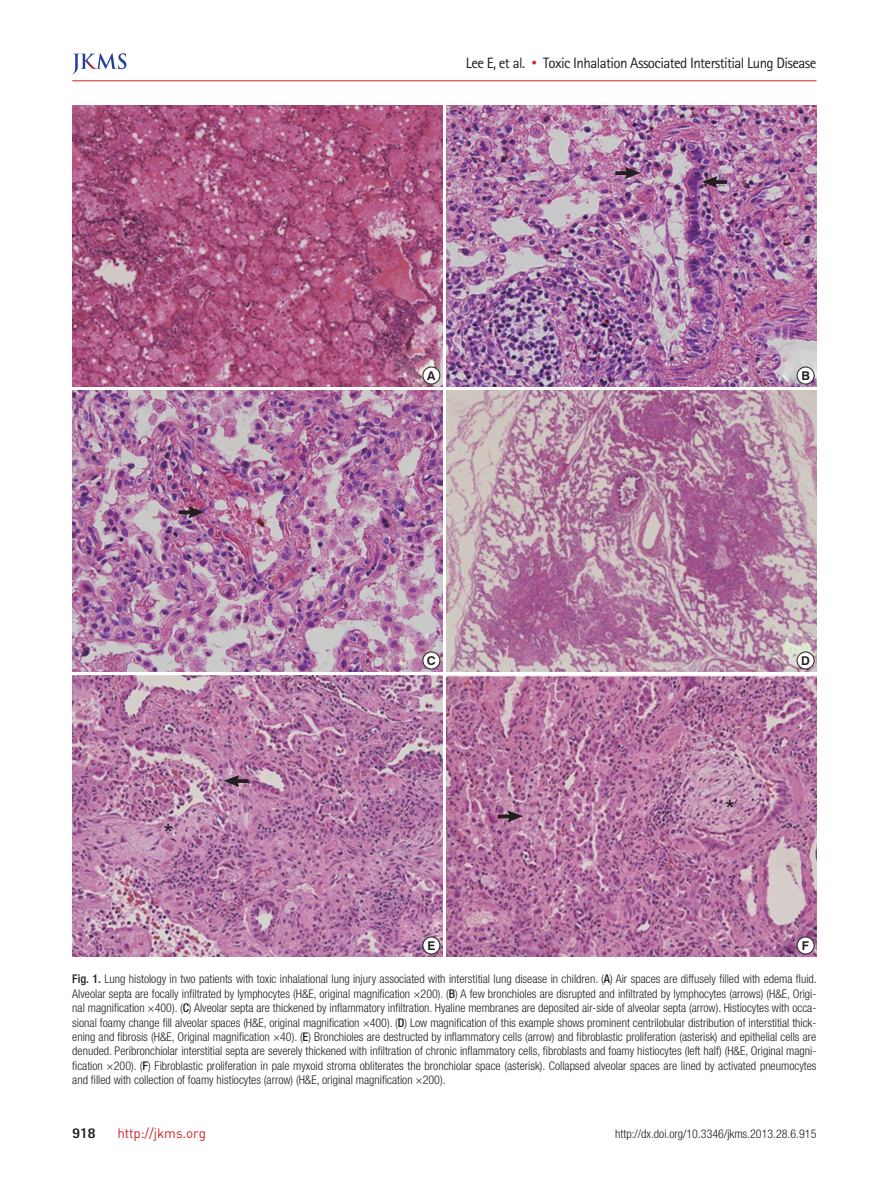
<style>
.page{position:relative;width:893px;height:1191px;background:#fff}
.page>*{position:absolute;margin:0;border:0;box-sizing:border-box;transform-origin:0 0}
.t1{font:condensed 25.5px "Helvetica Neue LT Std";color:#231f20}
.t2{font:15px "Rotis Sans Serif Std";letter-spacing:-.04em;color:#231f20}
.t3{font:800 15px "Rotis Sans Serif Std";color:#231f20}
.t4{font:13.5px "Dinreg";letter-spacing:-.01em;color:#d1232a}
.t5{font:700 12.15px "Swiss 721 BT";color:#231f20}
.t6{font:300 condensed 12px/14.4px "Helvetica Neue LT Std";color:#231f20;text-align:justify}
.s1{font-family:"Dotum";color:#d1232a}
.s2{font-weight:500}
</style>
<div class="page">
<hr style="left:72px;top:80px;width:744px;height:1px;background:#d1232a">
<svg style="left:72px;top:53px;width:54px;height:21px"></svg>
<img style="left:72px;top:106px;width:370px;height:280px">
<img style="left:72px;top:390px;width:370px;height:281px">
<img style="left:72px;top:675px;width:370px;height:281px">
<img style="left:446px;top:106px;width:370px;height:280px">
<img style="left:446px;top:390px;width:370px;height:281px">
<img style="left:446px;top:675px;width:370px;height:281px">
<div style="left:423px;top:367px;width:17px;height:17px;background:#fff;border-radius:50%"></div>
<div style="left:423px;top:367px;width:17px;height:17px;border:1px solid #231f20;border-radius:50%"></div>
<div style="left:423px;top:652px;width:17px;height:17px;background:#fff;border-radius:50%"></div>
<div style="left:423px;top:652px;width:17px;height:17px;border:1px solid #231f20;border-radius:50%"></div>
<div style="left:423px;top:937px;width:17px;height:17px;background:#fff;border-radius:50%"></div>
<div style="left:423px;top:936px;width:17px;height:18px;border:1px solid #231f20;border-radius:50%"></div>
<div style="left:797px;top:367px;width:17px;height:17px;background:#fff;border-radius:50%"></div>
<div style="left:797px;top:367px;width:17px;height:17px;border:1px solid #231f20;border-radius:50%"></div>
<div style="left:797px;top:652px;width:17px;height:17px;background:#fff;border-radius:50%"></div>
<div style="left:797px;top:652px;width:17px;height:17px;border:1px solid #231f20;border-radius:50%"></div>
<div style="left:797px;top:937px;width:17px;height:17px;background:#fff;border-radius:50%"></div>
<div style="left:797px;top:936px;width:17px;height:18px;border:1px solid #231f20;border-radius:50%"></div>
<svg style="left:615px;top:171px;width:8px;height:4px"></svg>
<svg style="left:623px;top:166px;width:17px;height:14px"></svg>
<svg style="left:719px;top:180px;width:8px;height:4px"></svg>
<svg style="left:702px;top:175px;width:17px;height:14px"></svg>
<svg style="left:179px;top:510px;width:8px;height:4px"></svg>
<svg style="left:187px;top:505px;width:17px;height:14px"></svg>
<svg style="left:498px;top:814px;width:8px;height:4px"></svg>
<svg style="left:506px;top:809px;width:17px;height:14px"></svg>
<svg style="left:241px;top:779px;width:8px;height:4px"></svg>
<svg style="left:224px;top:773px;width:17px;height:15px"></svg>
<h1 class="t1" style="left:164px;top:818px;width:10px">*</h1>
<p class="t2" style="left:466px;top:54px;width:352px">Lee E, et al. <span class="s1">•</span> Toxic Inhalation Associated Interstitial Lung Disease</p>
<p class="t5" style="left:427px;top:368px;width:10px">A</p>
<p class="t5" style="left:801px;top:368px;width:10px">B</p>
<p class="t5" style="left:427px;top:653px;width:10px">C</p>
<p class="t5" style="left:801px;top:653px;width:10px">D</p>
<h1 class="t1" style="left:726px;top:794px;width:10px">*</h1>
<p class="t5" style="left:427px;top:938px;width:9px">E</p>
<p class="t5" style="left:802px;top:938px;width:9px">F</p>
<p class="t6" style="left:72px;top:971px;width:746px"><span class="s2">Fig. 1.</span> Lung histology in two patients with toxic inhalational lung injury associated with interstitial lung disease in children. (<span class="s2">A</span>) Air spaces are diffusely filled with edema fluid.<br>Alveolar septa are focally infiltrated by lymphocytes (H&amp;E, original magnification ×200). (<span class="s2">B</span>) A few bronchioles are disrupted and infiltrated by lymphocytes (arrows) (H&amp;E, Origi&shy;nal magnification ×400). (<span class="s2">C</span>) Alveolar septa are thickened by inflammatory infiltration. Hyaline membranes are deposited air-side of alveolar septa (arrow). Histiocytes with occa&shy;sional foamy change fill alveolar spaces (H&amp;E, original magnification ×400). (<span class="s2">D</span>) Low magnification of this example shows prominent centrilobular distribution of interstitial thick&shy;ening and fibrosis (H&amp;E, Original magnification ×40). (<span class="s2">E</span>) Bronchioles are destructed by inflammatory cells (arrow) and fibroblastic proliferation (asterisk) and epithelial cells are denuded. Peribronchiolar interstitial septa are severely thickened with infiltration of chronic inflammatory cells, fibroblasts and foamy histiocytes (left half) (H&amp;E, Original magni&shy;fication ×200). (<span class="s2">F</span>) Fibroblastic proliferation in pale myxoid stroma obliterates the bronchiolar space (asterisk). Collapsed alveolar spaces are lined by activated pneumocytes and filled with collection of foamy histiocytes (arrow) (H&amp;E, original magnification ×200).</p>
<p class="t3" style="left:72px;top:1123px;width:25px">918</p>
<p class="t4" style="left:117px;top:1124px;width:90px">http://jkms.org</p>
<p class="t6" style="left:615px;top:1126px;width:203px">http://dx.doi.org/10.3346/jkms.2013.28.6.915</p>
</div>
